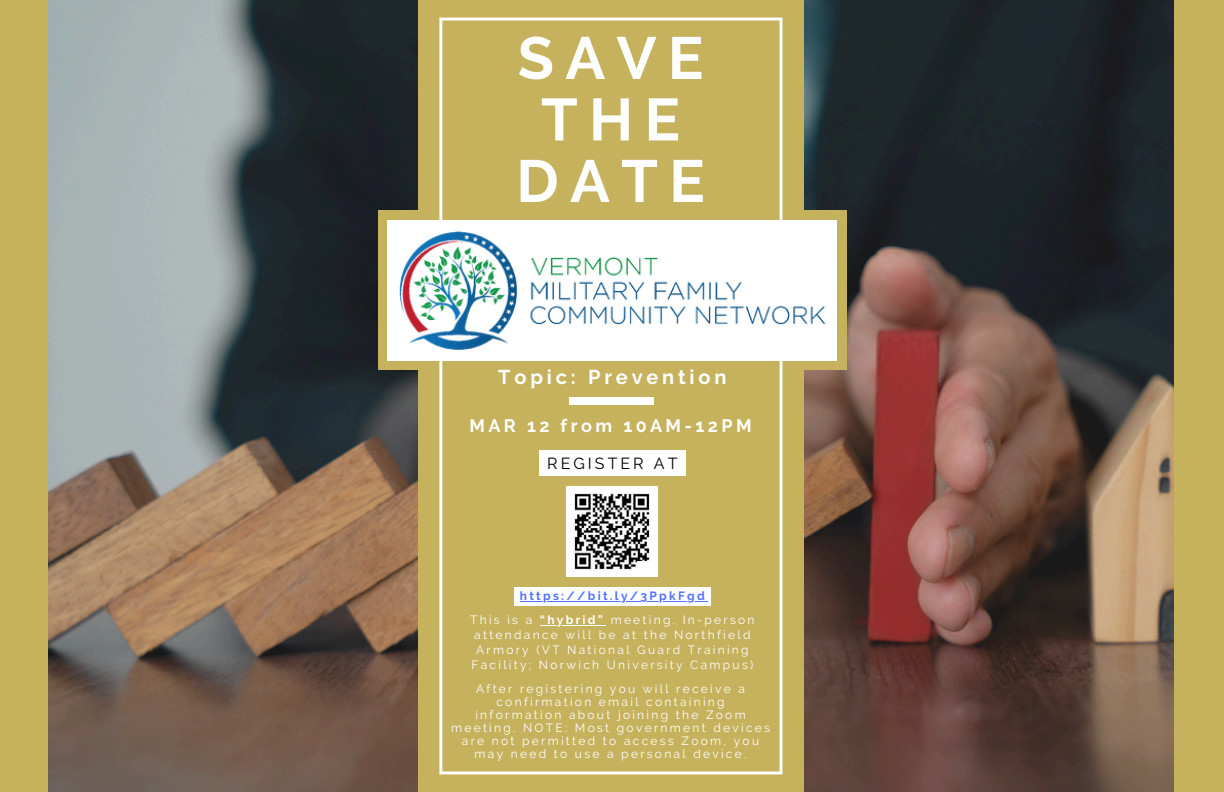
<style>
.page{position:relative;width:1224px;height:792px;background:#c6b15d}
.page>*{position:absolute;margin:0;border:0;box-sizing:border-box;transform-origin:0 0}
.t1{font:700 59.4px/61.6px "Raleway";letter-spacing:.19em;color:#fff;text-align:center}
.t2{font:700 20px "Raleway";letter-spacing:.19em;color:#fff}
.t3{font:700 18px "Raleway";letter-spacing:.19em;color:#fff}
.t4{font:16px "Raleway";letter-spacing:.19em;color:#000}
.t5{font:12px/13px "Raleway";letter-spacing:.19em;color:#fff;text-align:center}
.t6{font:700 12px "Raleway";letter-spacing:.19em;color:#5271ff}
.s1{font-weight:700}
</style>
<div class="page">
<img style="left:49px;top:0;width:369px;height:792px">
<img style="left:805px;top:0;width:369px;height:792px">
<div style="left:378px;top:210px;width:468px;height:160px;background:#c6b15d"></div>
<svg style="left:439px;top:18px;width:343px;height:756px"></svg>
<div style="left:388px;top:220px;width:448px;height:140px;background:#fff"></div>
<img style="left:399px;top:231px;width:427px;height:120px">
<div style="left:570px;top:398px;width:84px;height:7px;background:#fff"></div>
<img style="left:566px;top:487px;width:92px;height:90px">
<div style="left:637px;top:562px;width:12px;height:11px;background:#fff"></div>
<div style="left:514px;top:587px;width:197px;height:19px;background:#fff"></div>
<hr style="left:520px;top:601px;width:187px;height:1px;background:#5271ff">
<div style="left:539px;top:451px;width:146px;height:25px;background:#fff"></div>
<hr style="left:540px;top:625px;width:65px;height:1px;background:#fff">
<p class="t1" style="left:516px;top:27px;width:190px">SAVE<br>THE<br>DATE</p>
<h2 class="t2" style="left:498px;top:365px;width:230px">Topic: Prevention</h2>
<h3 class="t3" style="left:469px;top:415px;width:284px">MAR 12 from 10AM-12PM</h3>
<h1 class="t4" style="left:547px;top:454px;width:132px">REGISTER AT</h1>
<p class="t6" style="left:520px;top:589px;width:187px">https://bit.ly/3PpkFgd</p>
<p class="t5" style="left:470px;top:613px;width:64px">This is a</p>
<h4 class="t5" style="left:540px;top:613px;width:216px"><span class="s1">“hybrid”</span> meeting. In-person</h4>
<h4 class="t5" style="left:474px;top:628px;width:278px">attendance will be at the Northfield</h4>
<h4 class="t5" style="left:476px;top:643px;width:274px">Armory (VT National Guard Training</h4>
<h4 class="t5" style="left:471px;top:658px;width:283px">Facility; Norwich University Campus)</h4>
<h2 class="t5" style="left:451px;top:682px;width:321px">After registering you will receive a confirmation email containing<br>information about joining the Zoom meeting. NOTE: Most government devices are not permitted to access Zoom, you may need to use a personal device.</h2>
</div>
